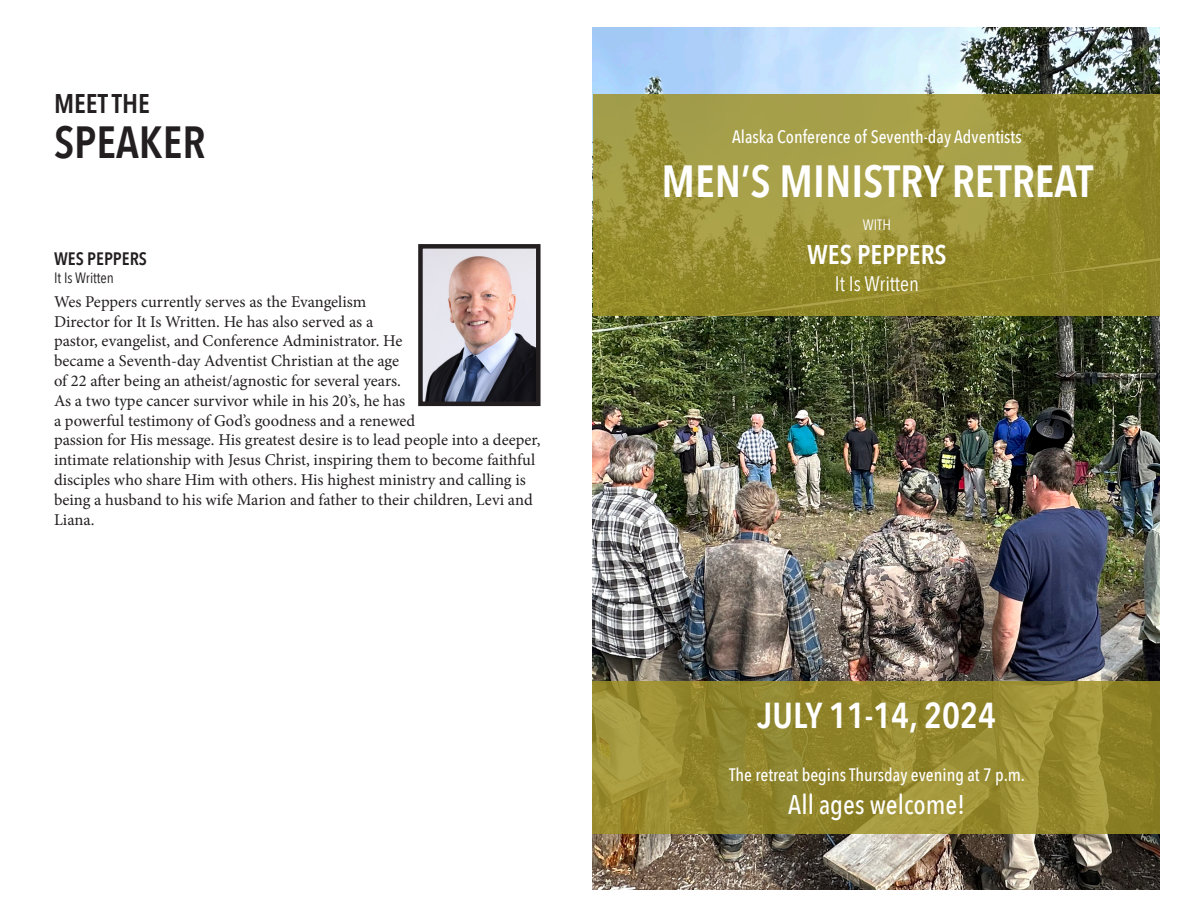
<style>
.page{position:relative;width:1188px;height:918px;background:#fff}
.page>*{position:absolute;margin:0;border:0;box-sizing:border-box;transform-origin:0 0}
.t1{font:600 45px "Avenir Next Condensed";color:#fff}
.t2{font:600 45px "Avenir Next Condensed";color:#231f20}
.t3{font:600 36px "Avenir Next Condensed";color:#fff}
.t4{font:500 27px "Avenir Next Condensed";color:#fff}
.t5{font:600 27px "Avenir Next Condensed";color:#fff}
.t6{font:600 27px "Avenir Next Condensed";color:#231f20}
.t7{font:21px "Avenir Next Condensed";color:#fff}
.t8{font:500 18px "Avenir Next Condensed";color:#fff}
.t9{font:600 18px "Avenir Next Condensed";color:#231f20}
.t10{font:16.5px/19.8px "Minion Pro";letter-spacing:-.005em;color:#231f20}
.t11{font:15px "Avenir Next Condensed";color:#231f20}
.t12{font:15px "Avenir Next Condensed";color:#fff}
</style>
<div class="page">
<img style="left:593px;top:27px;width:567px;height:863px">
<svg style="left:593px;top:94px;width:566px;height:222px;background:#9a9236"></svg>
<img style="left:423px;top:249px;width:113px;height:152px">
<div style="left:418px;top:244px;width:123px;height:162px;border:4px solid #231f20"></div>
<svg style="left:593px;top:682px;width:567px;height:152px;background:#978b31"></svg>
<p class="t6" style="left:54px;top:80px;width:97px">MEET THE</p>
<p class="t2" style="left:54px;top:103px;width:153px">SPEAKER</p>
<p class="t9" style="left:54px;top:243px;width:95px">WES PEPPERS</p>
<p class="t11" style="left:54px;top:265px;width:62px">It Is Written</p>
<p class="t10" style="left:54px;top:292px;width:488px">Wes Peppers currently serves as the Evangelism<br>Director for It Is Written. He has also served as a<br>pastor, evangelist, and Conference Administrator. He<br>became a Seventh-day Adventist Christian at the age<br>of 22 after being an atheist/agnostic for several years.<br>As a two type cancer survivor while in his 20’s, he has<br>a powerful testimony of God’s goodness and a renewed<br>passion for His message. His greatest desire is to lead people into a deeper, intimate relationship with Jesus Christ, inspiring them to become faithful disciples who share Him with others. His highest ministry and calling is being a husband to his wife Marion and father to their children, Levi and Liana.</p>
<p class="t8" style="left:732px;top:126px;width:291px">Alaska Conference of Seventh-day Adventists</p>
<p class="t1" style="left:662px;top:142px;width:433px">MEN’S MINISTRY RETREAT</p>
<p class="t12" style="left:863px;top:212px;width:30px">WITH</p>
<p class="t5" style="left:807px;top:231px;width:141px">WES PEPPERS</p>
<p class="t7" style="left:835px;top:266px;width:86px">It Is Written</p>
<p class="t3" style="left:758px;top:684px;width:240px">JULY 11-14, 2024</p>
<p class="t8" style="left:729px;top:764px;width:297px">The retreat begins Thursday evening at 7 p.m.</p>
<p class="t4" style="left:788px;top:788px;width:179px">All ages welcome!</p>
</div>
